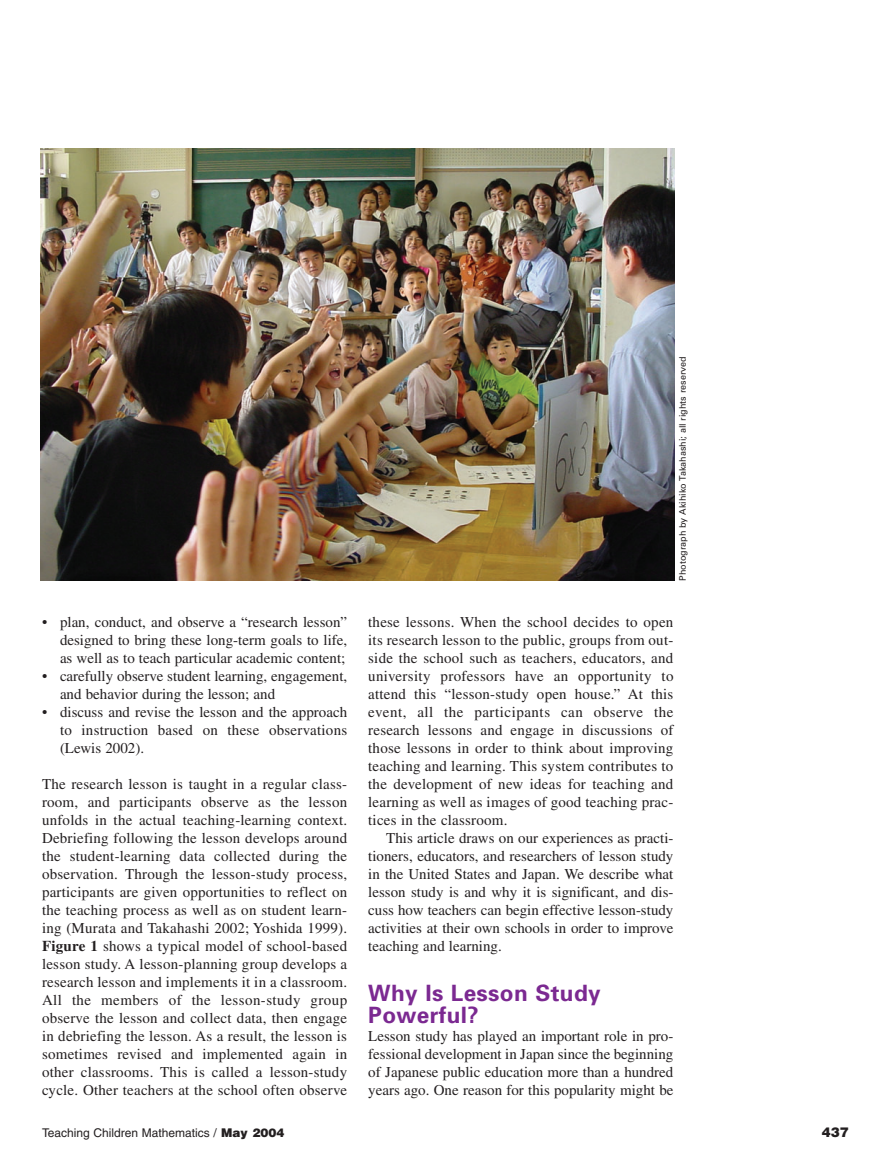
<style>
.page{position:relative;width:891px;height:1175px;background:#fff}
.page>*{position:absolute;margin:0;border:0;box-sizing:border-box;transform-origin:0 0}
.t1{font:700 22.5px/22.5px "Univers";letter-spacing:.015em;color:#7b2991}
.t2{font:15px/18px "Times";color:#231f20;text-align:justify}
.t3{font:900 13.5px "Helvetica";color:#231f20}
.t4{font:12px "Helvetica";color:#231f20}
.t5{font:9px "Univers";color:#231f20}
.s1{font-weight:700}
.s2{font-weight:900}
</style>
<div class="page">
<img style="left:40px;top:149px;width:635px;height:432px">
<p class="t2" style="left:60px;top:614px;width:289px;text-indent:-18px">• plan, conduct, and observe a “research lesson” designed to bring these long-term goals to life, as well as to teach particular academic content;</p>
<p class="t2" style="left:60px;top:668px;width:289px;text-indent:-18px">• carefully observe student learning, engagement, and behavior during the lesson; and</p>
<p class="t2" style="left:60px;top:704px;width:289px;text-indent:-18px">• discuss and revise the lesson and the approach to instruction based on these observations (Lewis 2002).</p>
<p class="t2" style="left:42px;top:776px;width:307px">The research lesson is taught in a regular class&shy;room, and participants observe as the lesson unfolds in the actual teaching-learning context.<br>Debriefing following the lesson develops around the student-learning data collected during the observation. Through the lesson-study process, participants are given opportunities to reflect on the teaching process as well as on student learn&shy;ing (Murata and Takahashi 2002; Yoshida 1999).<br><span class="s1">Figure 1</span> shows a typical model of school-based lesson study. A lesson-planning group develops a research lesson and implements it in a classroom.<br>All the members of the lesson-study group observe the lesson and collect data, then engage in debriefing the lesson. As a result, the lesson is sometimes revised and implemented again in other classrooms. This is called a lesson-study cycle. Other teachers at the school often observe</p>
<p class="t5" style="left:679px;top:581px;width:226px;rotate:-90deg">Photograph by Akihiko Takahashi; all rights reserved</p>
<p class="t2" style="left:368px;top:614px;width:307px">these lessons. When the school decides to open its research lesson to the public, groups from out&shy;side the school such as teachers, educators, and university professors have an opportunity to attend this “lesson-study open house.” At this event, all the participants can observe the research lessons and engage in discussions of those lessons in order to think about improving teaching and learning. This system contributes to the development of new ideas for teaching and learning as well as images of good teaching prac&shy;tices in the classroom.</p>
<p class="t2" style="left:368px;top:830px;width:307px;text-indent:18px">This article draws on our experiences as practi&shy;tioners, educators, and researchers of lesson study in the United States and Japan. We describe what lesson study is and why it is significant, and dis&shy;cuss how teachers can begin effective lesson-study activities at their own schools in order to improve teaching and learning.</p>
<h1 class="t1" style="left:368px;top:983px;width:234px">Why Is Lesson Study<br>Powerful?</h1>
<p class="t2" style="left:368px;top:1028px;width:307px">Lesson study has played an important role in pro&shy;fessional development in Japan since the beginning of Japanese public education more than a hundred years ago. One reason for this popularity might be</p>
<p class="t4" style="left:42px;top:1128px;width:244px">Teaching Children Mathematics / <span class="s2">May 2004</span></p>
<p class="t3" style="left:822px;top:1126px;width:29px">437</p>
</div>
